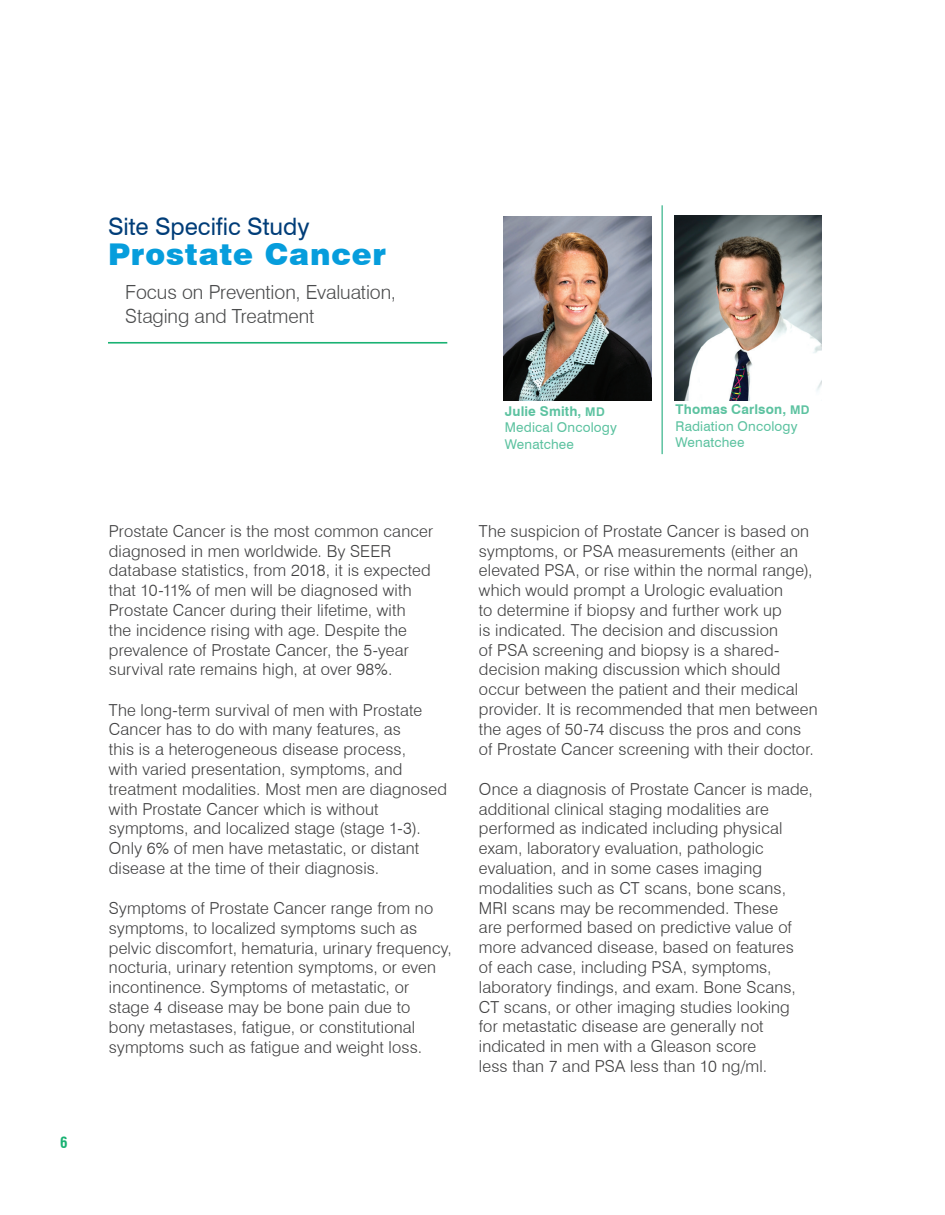
<style>
.page{position:relative;width:945px;height:1215px;background:#fff}
.page>*{position:absolute;margin:0;border:0;box-sizing:border-box;transform-origin:0 0}
.t1{font:900 30px "Swiss 721 BT";letter-spacing:.025em;color:#069ddc}
.t2{font:24px "Swiss 721 BT";color:#003d78}
.t3{font:300 19.5px/24px "Swiss 721 BT";letter-spacing:-.005em;color:#4b4c4d}
.t4{font:300 16.5px/19.8px "Swiss 721 BT";letter-spacing:.01em;color:#3e3e3f}
.t5{font:700 condensed 15px "Swiss 721 BT";color:#19b273}
.t6{font:13.5px/16.5px "Swiss 721 BT";letter-spacing:.015em;color:#5cc2a0}
.s1{font-weight:700}
.s2{font-weight:700;font-size:12px}
</style>
<div class="page">
<hr style="left:108px;top:342px;width:339px;height:2px;background:#19b273">
<img style="left:504px;top:217px;width:147px;height:184px">
<hr style="left:661px;top:205px;width:2px;height:249px;background:#5cc2a0">
<img style="left:675px;top:216px;width:147px;height:184px">
<p class="t5" style="left:60px;top:1133px;width:9px">6</p>
<h2 class="t2" style="left:108px;top:212px;width:203px">Site Specific Study</h2>
<h1 class="t1" style="left:108px;top:236px;width:280px">Prostate Cancer</h1>
<p class="t3" style="left:125px;top:279px;width:272px">Focus on Prevention, Evaluation,<br>Staging and Treatment</p>
<p class="t6" style="left:505px;top:403px;width:114px"><span class="s1">Julie Smith,</span> <span class="s2">MD<br></span>Medical Oncology<br>Wenatchee</p>
<p class="t6" style="left:676px;top:401px;width:135px"><span class="s1">Thomas Carlson,</span> <span class="s2">MD<br></span>Radiation Oncology<br>Wenatchee</p>
<p class="t4" style="left:109px;top:521px;width:326px">Prostate Cancer is the most common cancer diagnosed in men worldwide. By SEER database statistics, from 2018, it is expected that 10-11% of men will be diagnosed with Prostate Cancer during their lifetime, with<br>the incidence rising with age. Despite the prevalence of Prostate Cancer, the 5-year survival rate remains high, at over 98%.</p>
<p class="t4" style="left:109px;top:700px;width:340px">The long-term survival of men with Prostate Cancer has to do with many features, as<br>this is a heterogeneous disease process,<br>with varied presentation, symptoms, and treatment modalities. Most men are diagnosed with Prostate Cancer which is without symptoms, and localized stage (stage 1-3).<br>Only 6% of men have metastatic, or distant disease at the time of their diagnosis.</p>
<p class="t4" style="left:109px;top:898px;width:345px">Symptoms of Prostate Cancer range from no symptoms, to localized symptoms such as pelvic discomfort, hematuria, urinary frequency, nocturia, urinary retention symptoms, or even incontinence. Symptoms of metastatic, or stage 4 disease may be bone pain due to<br>bony metastases, fatigue, or constitutional symptoms such as fatigue and weight loss.</p>
<p class="t4" style="left:479px;top:521px;width:340px">The suspicion of Prostate Cancer is based on symptoms, or PSA measurements (either an elevated PSA, or rise within the normal range), which would prompt a Urologic evaluation<br>to determine if biopsy and further work up<br>is indicated. The decision and discussion<br>of PSA screening and biopsy is a shared&shy;decision making discussion which should occur between the patient and their medical provider. It is recommended that men between the ages of 50-74 discuss the pros and cons of Prostate Cancer screening with their doctor.</p>
<p class="t4" style="left:479px;top:779px;width:336px">Once a diagnosis of Prostate Cancer is made, additional clinical staging modalities are performed as indicated including physical exam, laboratory evaluation, pathologic evaluation, and in some cases imaging modalities such as CT scans, bone scans, MRI scans may be recommended. These<br>are performed based on predictive value of more advanced disease, based on features<br>of each case, including PSA, symptoms, laboratory findings, and exam. Bone Scans, CT scans, or other imaging studies looking<br>for metastatic disease are generally not indicated in men with a Gleason score<br>less than 7 and PSA less than 10 ng/ml.</p>
</div>
